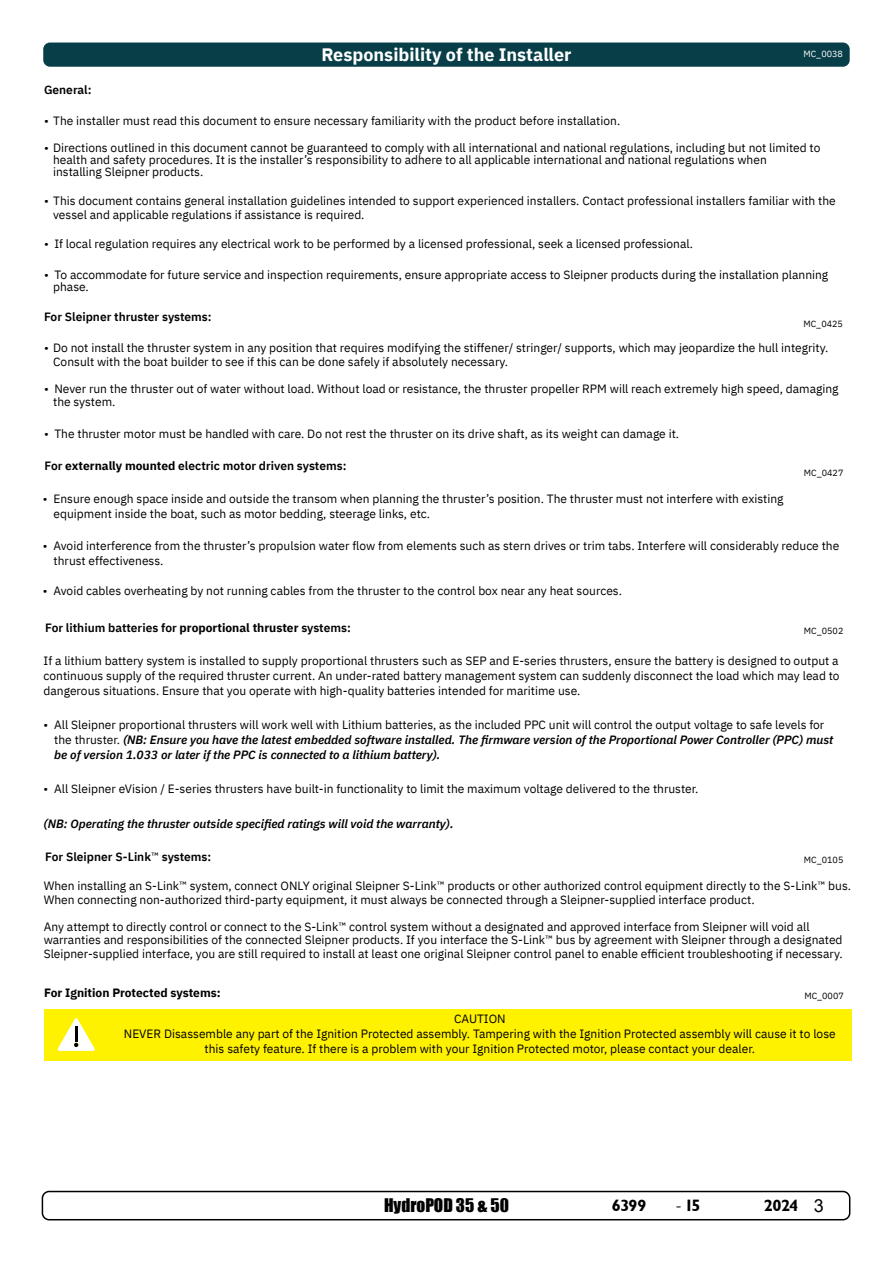
<style>
.page{position:relative;width:893px;height:1263px;background:#fff}
.page>*{position:absolute;margin:0;border:0;box-sizing:border-box;transform-origin:0 0}
.t1{font:700 18px "IBM Plex Sans";color:#fff}
.t2{font:17.25px "Impact";color:#000}
.t3{font:16.5px "Garrison Sans BOLD";letter-spacing:-.04em;color:#000}
.t4{font:12px/13.5px "IBM Plex Sans";color:#000}
.t5{font:italic 600 12px/15px "IBM Plex Sans";color:#000}
.t6{font:600 12px "IBM Plex Sans";color:#000}
.t7{font:700 12px "IBM Plex Sans";color:#000}
.t8{font:9px "IBM Plex Sans";color:#000}
.t9{font:9px "IBM Plex Sans";color:#fff}
.s1{font-weight:700}
.s2{font-weight:400;font-style:normal}
.s3{font-weight:400}
.s4{font-family:"Minion Pro";font-size:18px}
.s5{font-family:"Arial";font-size:18px}
</style>
<div class="page">
<div style="left:42px;top:1191px;width:808px;height:29px;border:2px solid #000;border-radius:7px"></div>
<div style="left:43px;top:43px;width:807px;height:24px;background:#083e48;border-radius:7px"></div>
<div style="left:44px;top:1009px;width:808px;height:51px;background:#fff200"></div>
<svg style="left:57px;top:1018px;width:38px;height:33px"></svg>
<h1 class="t1" style="left:321px;top:40px;width:252px">Responsibility of the Installer</h1>
<p class="t9" style="left:803px;top:47px;width:41px">MC_0038</p>
<p class="t6" style="left:44px;top:80px;width:49px">General:</p>
<p class="t4" style="left:44px;top:113px;width:578px">• The installer must read this document to ensure necessary familiarity with the product before installation.</p>
<p class="t4" style="left:53px;top:141px;width:769px;line-height:12px;text-indent:-9px">• Directions outlined in this document cannot be guaranteed to comply with all international and national regulations, including but not limited to health and safety procedures. It is the installer’s responsibility to adhere to all applicable international and national regulations when<br>installing Sleipner products.</p>
<p class="t4" style="left:53px;top:193px;width:784px;text-indent:-9px">• This document contains general installation guidelines intended to support experienced installers. Contact professional installers familiar with the vessel and applicable regulations if assistance is required.</p>
<p class="t4" style="left:44px;top:236px;width:651px">• If local regulation requires any electrical work to be performed by a licensed professional, seek a licensed professional.</p>
<p class="t4" style="left:53px;top:268px;width:777px;line-height:12px;text-indent:-9px">• To accommodate for future service and inspection requirements, ensure appropriate access to Sleipner products during the installation planning phase.</p>
<p class="t6" style="left:44px;top:307px;width:169px">For Sleipner thruster systems:</p>
<p class="t4" style="left:53px;top:340px;width:777px;text-indent:-9px">• Do not install the thruster system in any position that requires modifying the stiffener/ stringer/ supports, which may jeopardize the hull integrity.<br>Consult with the boat builder to see if this can be done safely if absolutely necessary.</p>
<p class="t4" style="left:53px;top:381px;width:787px;text-indent:-9px">• Never run the thruster out of water without load. Without load or resistance, the thruster propeller RPM will reach extremely high speed, damaging the system.</p>
<p class="t4" style="left:44px;top:426px;width:637px">• The thruster motor must be handled with care. Do not rest the thruster on its drive shaft, as its weight can damage it.</p>
<p class="t8" style="left:803px;top:317px;width:41px">MC_0425</p>
<p class="t6" style="left:44px;top:456px;width:304px">For <span class="s1">externally mounted</span> electric motor driven systems:</p>
<p class="t4" style="left:54px;top:490px;width:731px;line-height:15px;text-indent:-11px">• Ensure enough space inside and outside the transom when planning the thruster’s position. The thruster must not interfere with existing equipment inside the boat, such as motor bedding, steerage links, etc.</p>
<p class="t4" style="left:54px;top:537px;width:787px;line-height:15px;text-indent:-11px">• Avoid interference from the thruster’s propulsion water flow from elements such as stern drives or trim tabs. Interfere will considerably reduce the thrust effectiveness.</p>
<p class="t4" style="left:43px;top:583px;width:580px">• Avoid cables overheating by not running cables from the thruster to the control box near any heat sources.</p>
<p class="t8" style="left:804px;top:466px;width:41px">MC_0427</p>
<p class="t6" style="left:45px;top:619px;width:307px">For lithium batteries for <span class="s1">proportional thruster</span> systems:</p>
<p class="t8" style="left:804px;top:624px;width:41px">MC_0502</p>
<p class="t4" style="left:44px;top:652px;width:798px;line-height:15px;text-align:justify">If a lithium battery system is installed to supply proportional thrusters such as SEP and E-series thrusters, ensure the battery is designed to output a continuous supply of the required thruster current. An under-rated battery management system can suddenly disconnect the load which may lead to dangerous situations. Ensure that you operate with high-quality batteries intended for maritime use.</p>
<p class="t5" style="left:54px;top:716px;width:780px;text-indent:-11px"><span class="s2">• All Sleipner proportional thrusters will work well with Lithium batteries, as the included PPC unit will control the output voltage to safe levels for the thruster.</span> (NB: Ensure you have the latest embedded software installed. The firmware version of the Proportional Power Controller (PPC) must be of version 1.033 or later if the PPC is connected to a lithium battery).</p>
<p class="t4" style="left:44px;top:781px;width:656px">• All Sleipner eVision / E-series thrusters have built-in functionality to limit the maximum voltage delivered to the thruster.</p>
<p class="t5" style="left:44px;top:815px;width:412px">(NB: Operating the thruster outside specified ratings will void the warranty).</p>
<p class="t6" style="left:45px;top:847px;width:168px">For Sleipner S-Link<span class="s3">™</span> systems:</p>
<p class="t8" style="left:804px;top:853px;width:41px">MC_0105</p>
<p class="t4" style="left:44px;top:878px;width:809px">When installing an S-Link™ system, connect ONLY original Sleipner S-Link™ products or other authorized control equipment directly to the S-Link™ bus.<br>When connecting non-authorized third-party equipment, it must always be connected through a Sleipner-supplied interface product.</p>
<p class="t4" style="left:44px;top:919px;width:800px">Any attempt to directly control or connect to the S-Link™ control system without a designated and approved interface from Sleipner will void all warranties and responsibilities of the connected Sleipner products. If you interface the S-Link™ bus by agreement with Sleipner through a designated<br>Sleipner-supplied interface, you are still required to install at least one original Sleipner control panel to enable efficient troubleshooting if necessary.</p>
<p class="t7" style="left:44px;top:983px;width:178px">For Ignition Protected systems:</p>
<p class="t8" style="left:804px;top:989px;width:41px">MC_0007</p>
<p class="t4" style="left:124px;top:1010px;width:713px;line-height:15px;text-align:center">CAUTION<br>NEVER Disassemble any part of the Ignition Protected assembly. Tampering with the Ignition Protected assembly will cause it to lose this safety feature. If there is a problem with your Ignition Protected motor, please contact your dealer.</p>
<h2 class="t2" style="left:384px;top:1192px;width:126px">HydroPOD 35 &amp; 50</h2>
<h3 class="t3" style="left:612px;top:1196px;width:36px">6399</h3>
<h3 class="t3" style="left:675px;top:1196px;width:27px"><span class="s4">-</span> 15</h3>
<h3 class="t3" style="left:764px;top:1196px;width:61px">2024 <span class="s5">3</span></h3>
</div>
